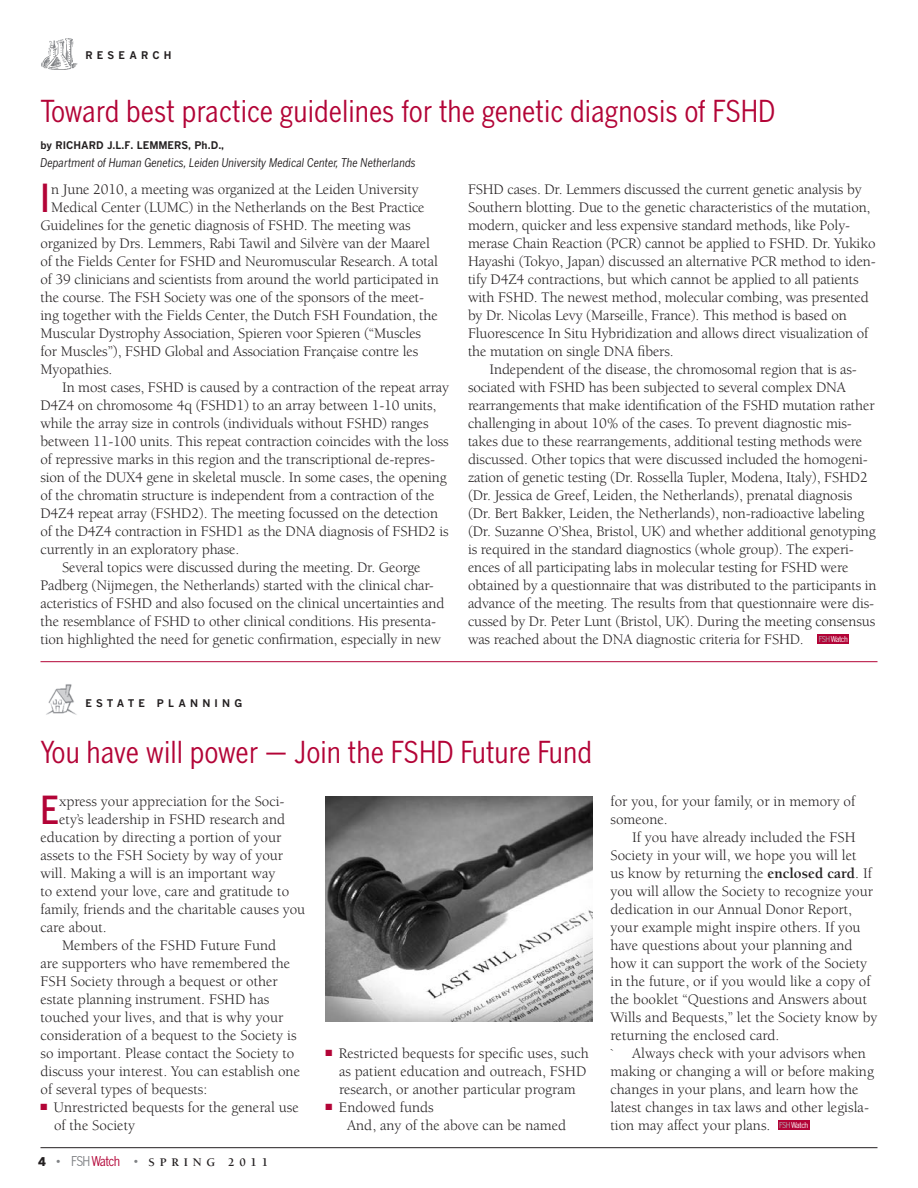
<style>
.page{position:relative;width:918px;height:1188px;background:#fff}
.page>*{position:absolute;margin:0;border:0;box-sizing:border-box;transform-origin:0 0}
.t1{font:500 condensed 38.4px "Benton Gothic";color:#b30437}
.Headline_2{font:condensed 30px "Benton Gothic";color:#b30437}
.body_copy{font:15px/18px "Berkeley";letter-spacing:-.01em;color:#231f20}
.t2{font:italic condensed 12px "Benton Gothic";color:#231f20}
.t3{font:700 12px "Berkeley";letter-spacing:.4em;color:#231f20}
.t4{font:700 10.5px "Benton Gothic";color:#231f20}
.t5{font:700 10.5px "Benton Gothic";letter-spacing:.4em;color:#231f20}
.t6{font:condensed 8.1px "Benton Gothic";letter-spacing:-.055em;color:#fff}
.s1{color:#b2b3b7}
.s2{color:#b30437}
.s3{font-family:"Benton Gothic";font-weight:900}
.s4{font-family:"Benton Gothic";font-weight:900;font-size:7.5px;color:#808285}
.s5{font-family:"Benton Gothic";font-weight:400;font-stretch:condensed;font-size:13.5px;color:#808285}
.s6{font-family:"Benton Gothic";font-weight:400;font-stretch:condensed;font-size:13.5px;color:#b30437}
.s7{font-weight:700}
</style>
<div class="page">
<hr style="left:40px;top:1147px;width:838px;height:1px;background:#231f20">
<hr style="left:40px;top:661px;width:838px;height:1px;background:#b30437">
<div style="left:817px;top:634px;width:32px;height:10px;background:#b30437"></div>
<img style="left:46px;top:684px;width:31px;height:31px">
<img style="left:326px;top:796px;width:266px;height:226px">
<div style="left:778px;top:1120px;width:31px;height:10px;background:#b30437"></div>
<img style="left:41px;top:39px;width:36px;height:31px">
<p class="t5" style="left:86px;top:48px;width:88px">RESEARCH</p>
<p class="Headline_2" style="left:40px;top:93px;width:737px">Toward best practice guidelines for the genetic diagnosis of FSHD</p>
<p class="t4" style="left:40px;top:138px;width:185px">by RICHARD J.L.F. LEMMERS, Ph.D.,</p>
<p class="t2" style="left:40px;top:155px;width:377px">Department of Human Genetics, Leiden University Medical Center, The Netherlands</p>
<p class="t1" style="left:40px;top:175px;width:11px">I</p>
<p class="body_copy" style="left:51px;top:180px;width:369px">n June 2010, a meeting was organized at the Leiden University</p>
<p class="body_copy" style="left:51px;top:198px;width:375px">Medical Center (LUMC) in the Netherlands on the Best Practice</p>
<p class="body_copy" style="left:40px;top:216px;width:372px">Guidelines for the genetic diagnosis of FSHD. The meeting was</p>
<p class="body_copy" style="left:40px;top:234px;width:391px">organized by Drs. Lemmers, Rabi Tawil and Silvère van der Maarel</p>
<p class="body_copy" style="left:40px;top:252px;width:399px">of the Fields Center for FSHD and Neuromuscular Research. A total</p>
<p class="body_copy" style="left:40px;top:270px;width:400px">of 39 clinicians and scientists from around the world participated in</p>
<p class="body_copy" style="left:40px;top:288px;width:385px">the course. The FSH Society was one of the sponsors of the meet-</p>
<p class="body_copy" style="left:40px;top:306px;width:399px">ing together with the Fields Center, the Dutch FSH Foundation, the</p>
<p class="body_copy" style="left:40px;top:324px;width:382px">Muscular Dystrophy Association, Spieren voor Spieren (“Muscles</p>
<p class="body_copy" style="left:40px;top:342px;width:379px">for Muscles”), FSHD Global and Association Française contre les</p>
<p class="body_copy" style="left:40px;top:360px;width:73px">Myopathies.</p>
<p class="body_copy" style="left:40px;top:378px;width:410px;text-indent:22px">In most cases, FSHD is caused by a contraction of the repeat array D4Z4 on chromosome 4q (FSHD1) to an array between 1-10 units, while the array size in controls (individuals without FSHD) ranges between 11-100 units. This repeat contraction coincides with the loss of repressive marks in this region and the transcriptional de-repres&shy;sion of the DUX4 gene in skeletal muscle. In some cases, the opening of the chromatin structure is independent from a contraction of the D4Z4 repeat array (FSHD2). The meeting focussed on the detection of the D4Z4 contraction in FSHD1 as the DNA diagnosis of FSHD2 is currently in an exploratory phase.</p>
<p class="body_copy" style="left:40px;top:558px;width:405px;text-indent:22px">Several topics were discussed during the meeting. Dr. George Padberg (Nijmegen, the Netherlands) started with the clinical char&shy;acteristics of FSHD and also focused on the clinical uncertainties and the resemblance of FSHD to other clinical conditions. His presenta&shy;tion highlighted the need for genetic confirmation, especially in new</p>
<p class="body_copy" style="left:468px;top:180px;width:409px">FSHD cases. Dr. Lemmers discussed the current genetic analysis by Southern blotting. Due to the genetic characteristics of the mutation, modern, quicker and less expensive standard methods, like Poly&shy;merase Chain Reaction (PCR) cannot be applied to FSHD. Dr. Yukiko Hayashi (Tokyo, Japan) discussed an alternative PCR method to iden&shy;tify D4Z4 contractions, but which cannot be applied to all patients with FSHD. The newest method, molecular combing, was presented by Dr. Nicolas Levy (Marseille, France). This method is based on Fluorescence In Situ Hybridization and allows direct visualization of the mutation on single DNA fibers.</p>
<p class="body_copy" style="left:468px;top:360px;width:410px;text-indent:22px">Independent of the disease, the chromosomal region that is as&shy;sociated with FSHD has been subjected to several complex DNA rearrangements that make identification of the FSHD mutation rather challenging in about 10% of the cases. To prevent diagnostic mis&shy;takes due to these rearrangements, additional testing methods were discussed. Other topics that were discussed included the homogeni&shy;zation of genetic testing (Dr. Rossella Tupler, Modena, Italy), FSHD2 (Dr. Jessica de Greef, Leiden, the Netherlands), prenatal diagnosis (Dr. Bert Bakker, Leiden, the Netherlands), non-radioactive labeling (Dr. Suzanne O’Shea, Bristol, UK) and whether additional genotyping is required in the standard diagnostics (whole group). The experi&shy;ences of all participating labs in molecular testing for FSHD were obtained by a questionnaire that was distributed to the participants in advance of the meeting. The results from that questionnaire were dis&shy;cussed by Dr. Peter Lunt (Bristol, UK). During the meeting consensus was reached about the DNA diagnostic criteria for FSHD.</p>
<p class="t6" style="left:819px;top:634px;width:31px"><span class="s1">FSH</span>Watch</p>
<p class="t5" style="left:86px;top:696px;width:158px">ESTATE PLANNING</p>
<p class="Headline_2" style="left:40px;top:734px;width:553px">You have will power — Join the FSHD Future Fund</p>
<p class="t1" style="left:40px;top:787px;width:20px">E</p>
<p class="body_copy" style="left:59px;top:792px;width:227px">xpress your appreciation for the Soci-</p>
<p class="body_copy" style="left:59px;top:810px;width:227px">ety’s leadership in FSHD research and</p>
<p class="body_copy" style="left:40px;top:828px;width:242px">education by directing a portion of your</p>
<p class="body_copy" style="left:40px;top:846px;width:244px">assets to the FSH Society by way of your</p>
<p class="body_copy" style="left:40px;top:864px;width:236px">will. Making a will is an important way</p>
<p class="body_copy" style="left:40px;top:882px;width:250px">to extend your love, care and gratitude to</p>
<p class="body_copy" style="left:40px;top:900px;width:266px">family, friends and the charitable causes you</p>
<p class="body_copy" style="left:40px;top:918px;width:68px">care about.</p>
<p class="body_copy" style="left:40px;top:936px;width:261px;text-indent:22px">Members of the FSHD Future Fund<br>are supporters who have remembered the FSH Society through a bequest or other estate planning instrument. FSHD has touched your lives, and that is why your consideration of a bequest to the Society is so important. Please contact the Society to discuss your interest. You can establish one of several types of bequests:</p>
<p class="body_copy" style="left:54px;top:1098px;width:246px;text-indent:-14px"><span class="s2">■</span> Unrestricted bequests for the general use of the Society</p>
<p class="t3" style="left:38px;top:1155px;width:232px"><span class="s3">4</span> <span class="s4">•</span> <span class="s5">FSH</span><span class="s6">Watch</span> <span class="s4">•</span> SPRING 2011</p>
<p class="body_copy" style="left:339px;top:1044px;width:251px;text-indent:-14px"><span class="s2">■</span> Restricted bequests for specific uses, such as patient education and outreach, FSHD research, or another particular program</p>
<p class="body_copy" style="left:326px;top:1098px;width:110px"><span class="s2">■</span> Endowed funds</p>
<p class="body_copy" style="left:347px;top:1116px;width:221px">And, any of the above can be named</p>
<p class="body_copy" style="left:610px;top:792px;width:246px">for you, for your family, or in memory of someone.</p>
<p class="body_copy" style="left:610px;top:828px;width:268px;text-indent:22px">If you have already included the FSH Society in your will, we hope you will let<br>us know by returning the <span class="s7">enclosed card</span>. If you will allow the Society to recognize your dedication in our Annual Donor Report, your example might inspire others. If you have questions about your planning and how it can support the work of the Society in the future, or if you would like a copy of the booklet “Questions and Answers about Wills and Bequests,” let the Society know by returning the enclosed card.</p>
<p class="body_copy" style="left:610px;top:1044px;width:265px">` Always check with your advisors when making or changing a will or before making changes in your plans, and learn how the latest changes in tax laws and other legisla&shy;tion may affect your plans.</p>
<p class="t6" style="left:779px;top:1120px;width:31px"><span class="s1">FSH</span>Watch</p>
</div>
